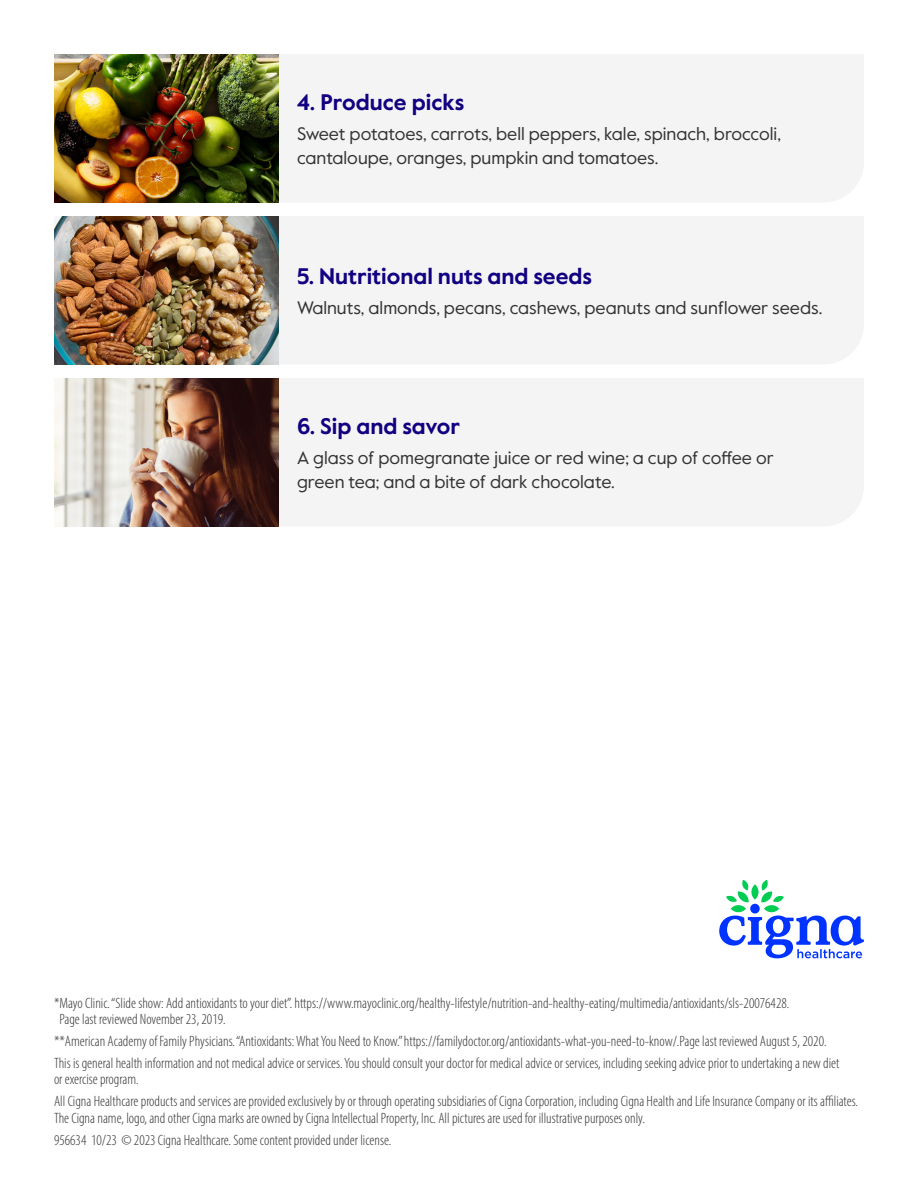
<style>
.page{position:relative;width:918px;height:1188px;background:#fff}
.page>*{position:absolute;margin:0;border:0;box-sizing:border-box;transform-origin:0 0}
.t1{font:700 22.5px "Value Sans Pro";color:#110081}
.t2{font:18px/24px "Value Sans Pro";color:#333}
.t3{font:300 condensed 15px/21.9px "Myriad Pro";color:#333}
</style>
<div class="page">
<svg style="left:719px;top:880px;width:145px;height:78px"></svg>
<div style="left:278px;top:54px;width:586px;height:148px;background:#f4f4f4"></div>
<img style="left:54px;top:54px;width:224px;height:148px">
<div style="left:278px;top:216px;width:586px;height:148px;background:#f4f4f4"></div>
<img style="left:54px;top:216px;width:224px;height:148px">
<div style="left:278px;top:378px;width:586px;height:148px;background:#f4f4f4"></div>
<img style="left:54px;top:378px;width:224px;height:148px">
<h1 class="t1" style="left:297px;top:88px;width:169px">4. Produce picks</h1>
<p class="t2" style="left:297px;top:122px;width:485px">Sweet potatoes, carrots, bell peppers, kale, spinach, broccoli, cantaloupe, oranges, pumpkin and tomatoes.</p>
<h1 class="t1" style="left:297px;top:262px;width:297px">5. Nutritional nuts and seeds</h1>
<p class="t2" style="left:297px;top:296px;width:527px">Walnuts, almonds, pecans, cashews, peanuts and sunflower seeds.</p>
<h1 class="t1" style="left:297px;top:412px;width:165px">6. Sip and savor</h1>
<p class="t2" style="left:297px;top:446px;width:478px">A glass of pomegranate juice or red wine; a cup of coffee or green tea; and a bite of dark chocolate.</p>
<p class="t3" style="left:59px;top:994px;width:731px;line-height:16.5px;text-indent:-5px">*Mayo Clinic. “Slide show: Add antioxidants to your diet”. https://www.mayoclinic.org/healthy-lifestyle/nutrition-and-healthy-eating/multimedia/antioxidants/sls-20076428.<br>Page last reviewed November 23, 2019.</p>
<p class="t3" style="left:54px;top:1030px;width:787px">**American Academy of Family Physicians. “Antioxidants: What You Need to Know.” https://familydoctor.org/antioxidants-what-you-need-to-know/.Page last reviewed August 5, 2020.<br>This is general health information and not medical advice or services. You should consult your doctor for medical advice or services, including seeking advice prior to undertaking a new diet</p>
<p class="t3" style="left:54px;top:1068px;width:806px">or exercise program.<br>All Cigna Healthcare products and services are provided exclusively by or through operating subsidiaries of Cigna Corporation, including Cigna Health and Life Insurance Company or its affiliates.</p>
<p class="t3" style="left:54px;top:1107px;width:592px">The Cigna name, logo, and other Cigna marks are owned by Cigna Intellectual Property, Inc. All pictures are used for illustrative purposes only.<br>956634 10/23 © 2023 Cigna Healthcare. Some content provided under license.</p>
</div>
